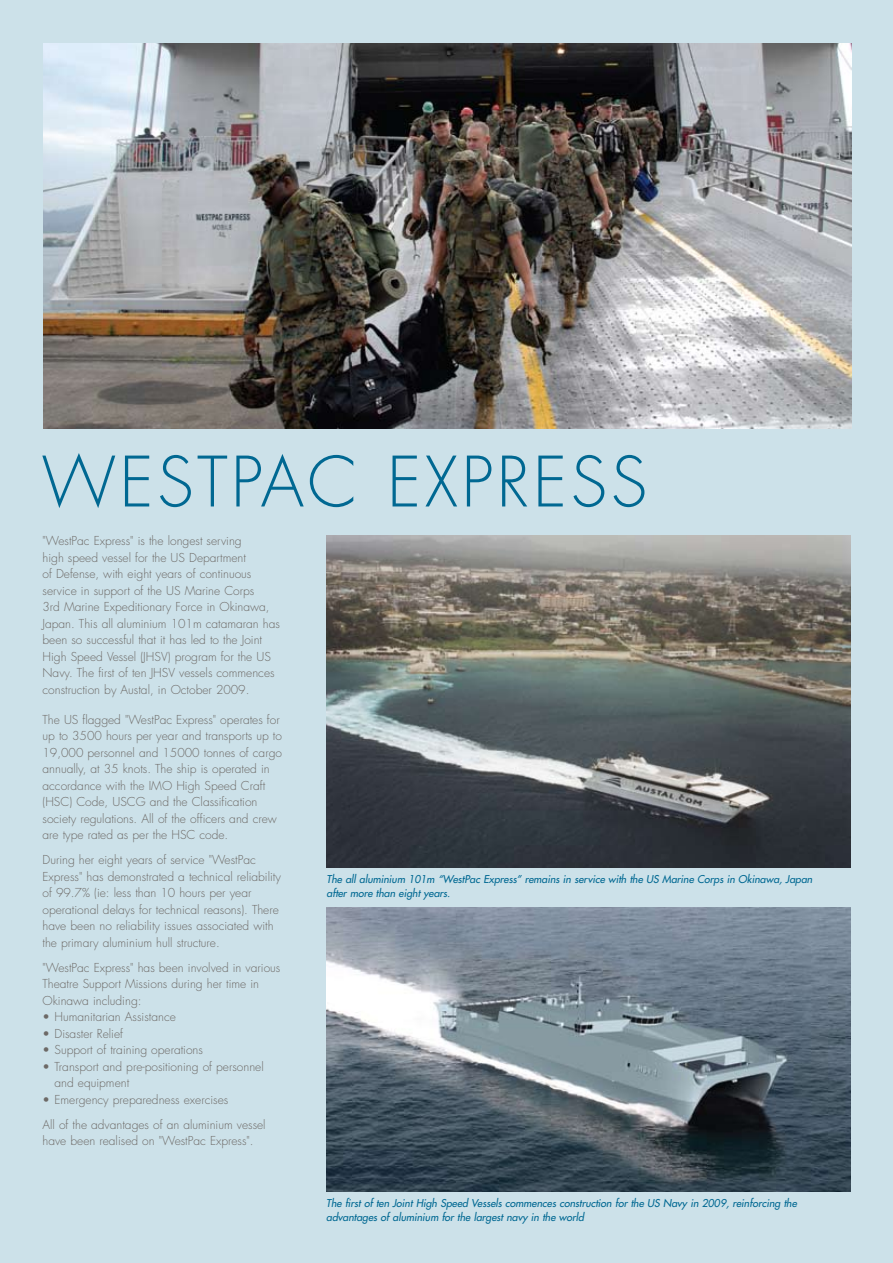
<style>
.page{position:relative;width:893px;height:1263px;background:#cce1e9}
.page>*{position:absolute;margin:0;border:0;box-sizing:border-box;transform-origin:0 0}
.t1{font:300 67.5px "Futura";letter-spacing:.05em;color:#006892}
.t2{font:300 12px/16.5px "Futura";color:#6d6966}
.t3{font:italic 10.5px/13.5px "Futura";color:#006892}
</style>
<div class="page">
<img style="left:43px;top:43px;width:809px;height:385px">
<img style="left:326px;top:535px;width:524px;height:332px">
<img style="left:326px;top:908px;width:524px;height:283px">
<h1 class="t1" style="left:42px;top:439px;width:492px">WESTPAC EXPRESS</h1>
<p class="t2" style="left:43px;top:533px;width:239px">"WestPac Express" is the longest serving<br>high speed vessel for the US Department<br>of Defense, with eight years of continuous service in support of the US Marine Corps<br>3rd Marine Expeditionary Force in Okinawa, Japan. This all aluminium 101m catamaran has been so successful that it has led to the Joint<br>H igh Speed Vessel (JHSV) program for the US<br>N avy. The first of ten JHSV</p>
<p class="t2" style="left:43px;top:665px;width:234px;text-indent:137px">vessels commences construction by Austal, in October 2009.</p>
<p class="t2" style="left:43px;top:711px;width:241px">The US flagged "WestPac Express" operates for up to 3500 hours per year and transports up to 19,000 personnel and 15000 tonnes of cargo annually, at 35 knots. The ship is operated in accordance with the IMO</p>
<p class="t2" style="left:43px;top:777px;width:236px;text-indent:134px">H igh Speed Craft (HSC) Code, USCG and the Classification society regulations. All of the officers and crew are type rated as per the HSC code.</p>
<p class="t2" style="left:43px;top:852px;width:240px">During her eight years of service "WestPac Express" has demonstrated a technical reliability of 99.7% (ie: less than 10 hours per year operational delays for technical reasons). There have been no reliability issues associated with the primary aluminium hull structure.</p>
<p class="t2" style="left:43px;top:959px;width:239px">"WestPac Express" has been involved in various<br>Theatre Support Missions during her time in<br>Okinawa including:</p>
<p class="t2" style="left:43px;top:1009px;width:135px">• Humanitarian Assistance</p>
<p class="t2" style="left:43px;top:1025px;width:82px">• Disaster Relief</p>
<p class="t2" style="left:43px;top:1042px;width:162px">• Support of training operations</p>
<p class="t2" style="left:55px;top:1058px;width:211px;text-indent:-12px">• Transport and pre-positioning of personnel and equipment</p>
<p class="t2" style="left:43px;top:1087px;width:225px;line-height:25px">• Emergency preparedness exercises<br>All of the advantages of an aluminium vessel</p>
<p class="t2" style="left:43px;top:1133px;width:213px">have been realised on "WestPac Express".</p>
<p class="t3" style="left:327px;top:872px;width:487px">The all aluminium 101m “WestPac Express” remains in service with the US Marine Corps in Okinawa, Japan after more than eight years.</p>
<p class="t3" style="left:326px;top:1196px;width:472px">The first of ten Joint High Speed Vessels commences construction for the US Navy in 2009, reinforcing the advantages of aluminium for the largest navy in the world</p>
</div>
